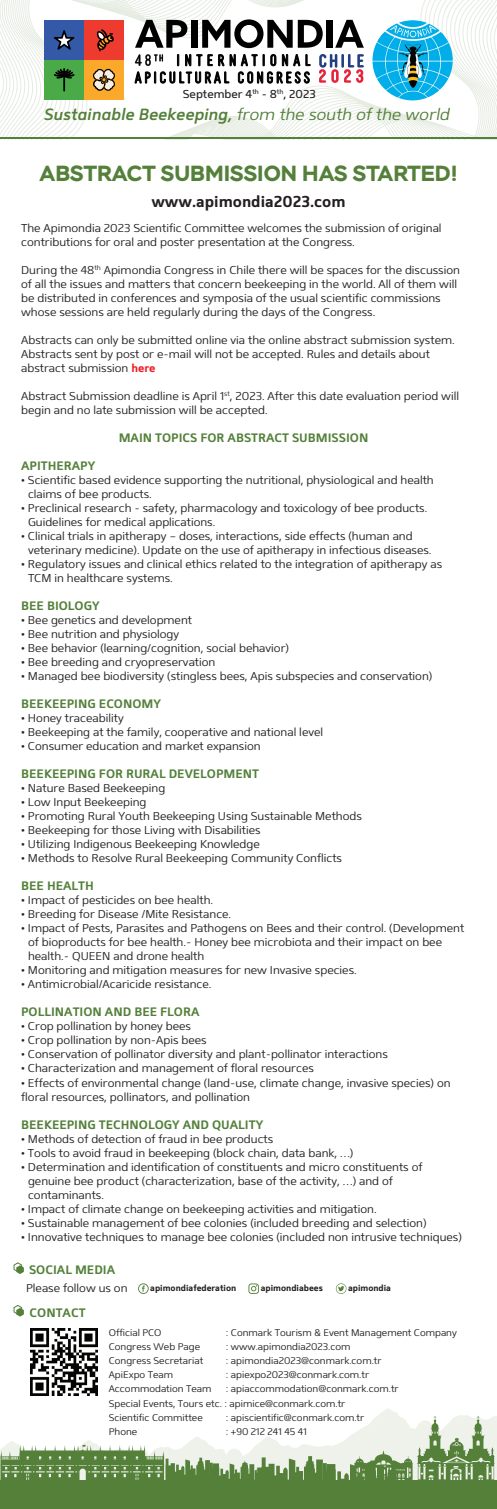
<style>
.page{position:relative;width:497px;height:1509px;background:#fff}
.page>*{position:absolute;margin:0;border:0;box-sizing:border-box;transform-origin:0 0}
.t1{font:700 21.88px "Stem";color:#54803a}
.t2{font:italic 600 16.28px "Mentone";color:#54803a}
.t3{font:700 15.75px "Mentone";color:#231f20}
.t4{font:700 12.25px "Mentone";color:#54803a}
.t5{font:300 11.38px/14px "Mentone";color:#231f20}
.t6{font:11.38px "Mentone";color:#231f20}
.t7{font:300 9.62px/14px "Mentone";color:#231f20}
.t8{font:700 8.75px "Mentone";color:#231f20}
.s1{font-weight:300}
.s2{font-weight:700;color:#ee1d23}
</style>
<div class="page">
<svg style="left:355px;top:0;width:141px;height:137px"></svg>
<svg style="left:0;top:0;width:341px;height:137px"></svg>
<div style="left:44px;top:60px;width:40px;height:40px;background:#49aa47"></div>
<hr style="left:63px;top:68px;width:2px;height:23px;background:#000001">
<svg style="left:54px;top:69px;width:21px;height:10px"></svg>
<div style="left:44px;top:20px;width:40px;height:40px;background:#3359a7"></div>
<svg style="left:54px;top:30px;width:20px;height:20px"></svg>
<div style="left:84px;top:20px;width:40px;height:40px;background:#ee3b2f"></div>
<svg style="left:97px;top:29px;width:17px;height:23px"></svg>
<div style="left:84px;top:60px;width:40px;height:40px;background:#faa92b"></div>
<svg style="left:93px;top:69px;width:22px;height:22px"></svg>
<svg style="left:135px;top:20px;width:52px;height:28px"></svg>
<div style="left:191px;top:20px;width:6px;height:28px;background:#000001"></div>
<svg style="left:202px;top:19px;width:120px;height:29px"></svg>
<div style="left:326px;top:20px;width:6px;height:28px;background:#000001"></div>
<svg style="left:335px;top:20px;width:28px;height:28px"></svg>
<svg style="left:318px;top:54px;width:45px;height:29px"></svg>
<svg style="left:135px;top:54px;width:28px;height:12px"></svg>
<svg style="left:177px;top:54px;width:1px;height:12px"></svg>
<svg style="left:185px;top:54px;width:27px;height:12px"></svg>
<svg style="left:218px;top:55px;width:6px;height:11px"></svg>
<svg style="left:230px;top:54px;width:5px;height:12px"></svg>
<svg style="left:241px;top:54px;width:23px;height:12px"></svg>
<svg style="left:270px;top:54px;width:5px;height:12px"></svg>
<svg style="left:282px;top:54px;width:5px;height:12px"></svg>
<svg style="left:293px;top:54px;width:6px;height:12px"></svg>
<svg style="left:305px;top:54px;width:5px;height:12px"></svg>
<svg style="left:135px;top:72px;width:94px;height:11px"></svg>
<svg style="left:238px;top:72px;width:71px;height:11px"></svg>
<img style="left:372px;top:20px;width:80px;height:80px;border-radius:40px">
<hr style="left:0;top:137px;width:496px;height:2px;background:#54803a">
<svg style="left:379px;top:1408px;width:117px;height:72px"></svg>
<svg style="left:0;top:1415px;width:494px;height:65px"></svg>
<div style="left:0;top:1480px;width:496px;height:28px;background:#54803a"></div>
<svg style="left:138px;top:1283px;width:10px;height:11px"></svg>
<svg style="left:248px;top:1283px;width:10px;height:10px"></svg>
<svg style="left:335px;top:1283px;width:11px;height:11px"></svg>
<svg style="left:14px;top:1262px;width:10px;height:12px"></svg>
<svg style="left:14px;top:1305px;width:10px;height:11px"></svg>
<img style="left:30px;top:1328px;width:67px;height:67px">
<p class="t6" style="left:183px;top:87px;width:134px">September 4<sup>th</sup> - 8<sup>th</sup>, 2023</p>
<h2 class="t2" style="left:44px;top:105px;width:407px">Sustainable Beekeeping, <span class="s1">from the south of the world</span></h2>
<h1 class="t1" style="left:40px;top:159px;width:419px">ABSTRACT SUBMISSION HAS STARTED!</h1>
<h3 class="t3" style="left:151px;top:191px;width:195px">www.apimondia2023.com</h3>
<p class="t5" style="left:21px;top:221px;width:421px">The Apimondia 2023 Scientific Committee welcomes the submission of original contributions for oral and poster presentation at the Congress.</p>
<p class="t5" style="left:21px;top:263px;width:439px">During the 48<sup>th</sup> Apimondia Congress in Chile there will be spaces for the discussion of all the issues and matters that concern beekeeping in the world. All of them will be distributed in conferences and symposia of the usual scientific commissions whose sessions are held regularly during the days of the Congress.</p>
<p class="t5" style="left:21px;top:333px;width:434px">Abstracts can only be submitted online via the online abstract submission system.<br>Abstracts sent by post or e-mail will not be accepted. Rules and details about abstract submission <span class="s2">here</span></p>
<p class="t5" style="left:21px;top:389px;width:439px">Abstract Submission deadline is April 1<sup>st</sup>, 2023. After this date evaluation period will begin and no late submission will be accepted.</p>
<p class="t4" style="left:118px;top:430px;width:251px">MAIN TOPICS FOR ABSTRACT SUBMISSION</p>
<p class="t4" style="left:21px;top:458px;width:75px">APITHERAPY</p>
<p class="t5" style="left:28px;top:473px;width:407px;text-indent:-7px">• Scientific based evidence supporting the nutritional, physiological and health claims of bee products.</p>
<p class="t5" style="left:28px;top:501px;width:400px;text-indent:-7px">• Preclinical research - safety, pharmacology and toxicology of bee products.<br>Guidelines for medical applications.</p>
<p class="t5" style="left:28px;top:529px;width:404px;text-indent:-7px">• Clinical trials in apitherapy – doses, interactions, side effects (human and veterinary medicine). Update on the use of apitherapy in infectious diseases.</p>
<p class="t5" style="left:28px;top:557px;width:415px;text-indent:-7px">• Regulatory issues and clinical ethics related to the integration of apitherapy as<br>TCM in healthcare systems.</p>
<p class="t4" style="left:21px;top:598px;width:80px">BEE BIOLOGY</p>
<p class="t5" style="left:21px;top:613px;width:172px">• Bee genetics and development</p>
<p class="t5" style="left:21px;top:627px;width:159px">• Bee nutrition and physiology</p>
<p class="t5" style="left:21px;top:641px;width:269px">• Bee behavior (learning/cognition, social behavior)</p>
<p class="t5" style="left:21px;top:655px;width:195px">• Bee breeding and cryopreservation</p>
<p class="t5" style="left:21px;top:669px;width:412px">• Managed bee biodiversity (stingless bees, Apis subspecies and conservation)</p>
<p class="t4" style="left:21px;top:696px;width:141px">BEEKEEPING ECONOMY</p>
<p class="t5" style="left:21px;top:711px;width:104px">• Honey traceability</p>
<p class="t5" style="left:21px;top:725px;width:303px">• Beekeeping at the family, cooperative and national level</p>
<p class="t5" style="left:21px;top:739px;width:241px">• Consumer education and market expansion</p>
<p class="t4" style="left:21px;top:766px;width:239px">BEEKEEPING FOR RURAL DEVELOPMENT</p>
<p class="t5" style="left:21px;top:781px;width:145px">• Nature Based Beekeeping</p>
<p class="t5" style="left:21px;top:795px;width:127px">• Low Input Beekeeping</p>
<p class="t5" style="left:21px;top:809px;width:342px">• Promoting Rural Youth Beekeeping Using Sustainable Methods</p>
<p class="t5" style="left:21px;top:823px;width:241px">• Beekeeping for those Living with Disabilities</p>
<p class="t5" style="left:21px;top:837px;width:240px">• Utilizing Indigenous Beekeeping Knowledge</p>
<p class="t5" style="left:21px;top:851px;width:322px">• Methods to Resolve Rural Beekeeping Community Conflicts</p>
<p class="t4" style="left:21px;top:878px;width:74px">BEE HEALTH</p>
<p class="t5" style="left:21px;top:893px;width:193px">• Impact of pesticides on bee health.</p>
<p class="t5" style="left:21px;top:907px;width:211px">• Breeding for Disease /Mite Resistance.</p>
<p class="t5" style="left:28px;top:921px;width:437px;text-indent:-7px">• Impact of Pests, Parasites and Pathogens on Bees and their control. (Development of bioproducts for bee health.- Honey bee microbiota and their impact on bee health.- QUEEN and drone health</p>
<p class="t5" style="left:21px;top:963px;width:336px">• Monitoring and mitigation measures for new Invasive species.</p>
<p class="t5" style="left:21px;top:977px;width:191px">• Antimicrobial/Acaricide resistance.</p>
<p class="t4" style="left:21px;top:1004px;width:179px">POLLINATION AND BEE FLORA</p>
<p class="t5" style="left:21px;top:1019px;width:171px">• Crop pollination by honey bees</p>
<p class="t5" style="left:21px;top:1033px;width:187px">• Crop pollination by non-Apis bees</p>
<p class="t5" style="left:21px;top:1047px;width:367px">• Conservation of pollinator diversity and plant-pollinator interactions</p>
<p class="t5" style="left:21px;top:1061px;width:294px">• Characterization and management of floral resources</p>
<p class="t5" style="left:21px;top:1075px;width:430px">• Effects of environmental change (land-use, climate change, invasive species) on floral resources, pollinators, and pollination</p>
<p class="t4" style="left:21px;top:1116px;width:243px">BEEKEEPING TECHNOLOGY AND QUALITY</p>
<p class="t5" style="left:21px;top:1131px;width:253px">• Methods of detection of fraud in bee products</p>
<p class="t5" style="left:21px;top:1145px;width:333px">• Tools to avoid fraud in beekeeping (block chain, data bank, …)</p>
<p class="t5" style="left:28px;top:1159px;width:395px;text-indent:-7px">• Determination and identification of constituents and micro constituents of genuine bee product (characterization, base of the activity, …) and of contaminants.</p>
<p class="t5" style="left:21px;top:1201px;width:356px">• Impact of climate change on beekeeping activities and mitigation.</p>
<p class="t5" style="left:21px;top:1215px;width:406px">• Sustainable management of bee colonies (included breeding and selection)</p>
<p class="t5" style="left:21px;top:1229px;width:441px">• Innovative techniques to manage bee colonies (included non intrusive techniques)</p>
<p class="t4" style="left:29px;top:1261px;width:87px">SOCIAL MEDIA</p>
<p class="t4" style="left:30px;top:1304px;width:57px">CONTACT</p>
<p class="t5" style="left:26px;top:1281px;width:103px">Please follow us on</p>
<p class="t8" style="left:150px;top:1282px;width:87px">apimondiafederation</p>
<p class="t8" style="left:260px;top:1282px;width:63px">apimondiabees</p>
<p class="t8" style="left:347px;top:1282px;width:44px">apimondia</p>
<p class="t7" style="left:109px;top:1326px;width:54px">Official PCO</p>
<p class="t7" style="left:225px;top:1326px;width:232px">: Conmark Tourism &amp; Event Management Company</p>
<p class="t7" style="left:109px;top:1340px;width:93px">Congress Web Page</p>
<p class="t7" style="left:225px;top:1340px;width:126px">: www.apimondia2023.com</p>
<p class="t7" style="left:109px;top:1354px;width:96px">Congress Secretariat</p>
<p class="t7" style="left:225px;top:1354px;width:157px">: apimondia2023@conmark.com.tr</p>
<p class="t7" style="left:109px;top:1368px;width:66px">ApiExpo Team</p>
<p class="t7" style="left:225px;top:1368px;width:145px">: apiexpo2023@conmark.com.tr</p>
<p class="t7" style="left:109px;top:1382px;width:104px">Accommodation Team</p>
<p class="t7" style="left:109px;top:1382px;width:291px;text-indent:117px">: apiaccommodation@conmark.com.tr<br>Special Events, Tours etc. : apimice@conmark.com.tr<br>Scientific Committee</p>
<p class="t7" style="left:225px;top:1410px;width:140px">: apiscientific@conmark.com.tr</p>
<p class="t7" style="left:109px;top:1424px;width:30px">Phone</p>
<p class="t7" style="left:225px;top:1424px;width:82px">: +90 212 241 45 41</p>
</div>
